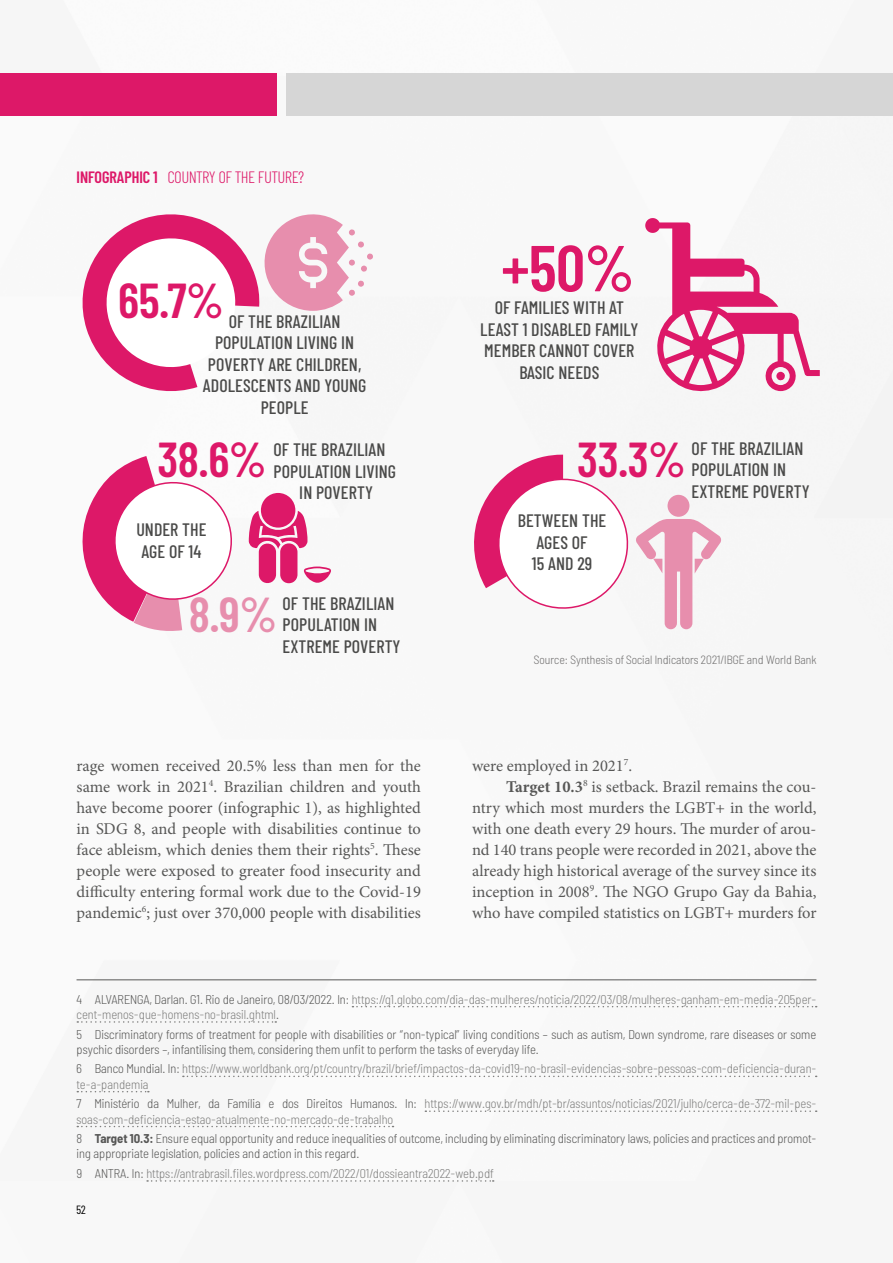
<style>
.page{position:relative;width:893px;height:1263px;background:#fff}
.page>*{position:absolute;margin:0;border:0;box-sizing:border-box;transform-origin:0 0}
.t1{font:600 64.8px "Barlow Condensed";color:#dd1868}
.t2{font:600 48.9px "Barlow Condensed";color:#dd1868}
.t3{font:600 48.9px "Barlow Condensed";color:#e78ead}
.t4{font:500 18px/21.6px "Barlow Condensed";letter-spacing:.005em;color:#4a4a49;text-align:center}
.t5{font:16.5px/21px "Minion Pro";color:#575756;text-align:justify}
.t6{font:300 16.5px "Barlow Condensed";color:#dd1868}
.t7{font:300 semi-condensed 12.75px/15.3px "Barlow";color:#7e7e7d}
.t8{font:300 semi-condensed 12.75px/15.3px "Barlow";color:#575756}
.t9{font:300 semi-condensed 12px "Barlow";color:#706f6f}
.t10{font:12px "Barlow Condensed";color:#000}
.s1{font-weight:600}
.s2{font-weight:700}
.s3{color:#575756}
</style>
<div class="page">
<img style="left:76px;top:73px;width:817px;height:1109px">
<div style="left:0;top:73px;width:277px;height:43px;background:#dd1868"></div>
<div style="left:287px;top:73px;width:606px;height:43px;background:#d6d6d6"></div>
<svg style="left:461px;top:455px;width:261px;height:174px"></svg>
<svg style="left:76px;top:456px;width:162px;height:176px"></svg>
<svg style="left:249px;top:493px;width:82px;height:91px"></svg>
<svg style="left:645px;top:218px;width:175px;height:174px"></svg>
<svg style="left:76px;top:204px;width:297px;height:198px"></svg>
<hr style="left:77px;top:979px;width:739px;height:1px;background:#575756">
<svg style="left:352px;top:1006px;width:465px;height:1px"></svg>
<svg style="left:77px;top:1021px;width:199px;height:2px"></svg>
<svg style="left:183px;top:1075px;width:634px;height:2px"></svg>
<svg style="left:77px;top:1091px;width:72px;height:1px"></svg>
<svg style="left:425px;top:1110px;width:392px;height:2px"></svg>
<svg style="left:77px;top:1126px;width:316px;height:1px"></svg>
<svg style="left:147px;top:1180px;width:347px;height:2px"></svg>
<p class="t6" style="left:77px;top:165px;width:229px"><span class="s1">INFOGRAPHIC 1</span> COUNTRY OF THE FUTURE?</p>
<h2 class="t2" style="left:118px;top:266px;width:107px">65.7%</h2>
<p class="t4" style="left:203px;top:309px;width:165px">OF THE BRAZILIAN<br>POPULATION LIVING IN<br>POVERTY ARE CHILDREN,<br>ADOLESCENTS AND YOUNG<br>PEOPLE</p>
<h2 class="t2" style="left:158px;top:425px;width:111px">38.6%</h2>
<p class="t4" style="left:136px;top:518px;width:71px;text-align:left">UNDER THE<br>AGE OF 14</p>
<p class="t4" style="left:274px;top:437px;width:124px">OF THE BRAZILIAN<br>POPULATION LIVING<br>IN POVERTY</p>
<h2 class="t3" style="left:189px;top:580px;width:90px">8.9%</h2>
<p class="t4" style="left:283px;top:591px;width:120px;text-align:left">OF THE BRAZILIAN<br>POPULATION IN<br>EXTREME POVERTY</p>
<p class="t5" style="left:77px;top:755px;width:346px">rage women received 20.5% less than men for the same work in 2021<sup>4</sup>. Brazilian children and youth have become poorer (infographic 1), as highlighted in SDG 8, and people with disabilities continue to face ableism, which denies them their rights<sup>5</sup>. These people were exposed to greater food insecurity and difficulty entering formal work due to the Covid-19 pandemic<sup>6</sup>; just over 370,000 people with disabilities</p>
<h1 class="t1" style="left:501px;top:222px;width:135px">+50%</h1>
<p class="t4" style="left:480px;top:296px;width:160px">OF FAMILIES WITH AT<br>LEAST 1 DISABLED FAMILY<br>MEMBER CANNOT COVER<br>BASIC NEEDS</p>
<h2 class="t2" style="left:577px;top:425px;width:110px">33.3%</h2>
<p class="t4" style="left:518px;top:508px;width:90px">BETWEEN THE<br>AGES OF<br>15 AND 29</p>
<p class="t4" style="left:692px;top:436px;width:120px;text-align:left">OF THE BRAZILIAN<br>POPULATION IN<br>EXTREME POVERTY</p>
<p class="t9" style="left:534px;top:651px;width:284px">Source: Synthesis of Social Indicators 2021/IBGE and World Bank</p>
<p class="t5" style="left:472px;top:755px;width:162px">were employed in 2021<sup>7</sup>.</p>
<p class="t5" style="left:506px;top:776px;width:312px"><span class="s2">Target 10.3</span><sup>8</sup> is setback. Brazil remains the cou-</p>
<p class="t5" style="left:472px;top:797px;width:346px">ntry which most murders the LGBT+ in the world,</p>
<p class="t5" style="left:472px;top:818px;width:346px">with one death every 29 hours. The murder of arou-</p>
<p class="t5" style="left:472px;top:839px;width:346px">nd 140 trans people were recorded in 2021, above the</p>
<p class="t5" style="left:472px;top:860px;width:346px">already high historical average of the survey since its</p>
<p class="t5" style="left:472px;top:881px;width:346px">inception in 2008<sup>9</sup>. The NGO Grupo Gay da Bahia,</p>
<p class="t5" style="left:472px;top:902px;width:346px">who have compiled statistics on LGBT+ murders for</p>
<p class="t7" style="left:77px;top:990px;width:741px"><span class="s3">4 ALVARENGA, Darlan. G1. Rio de Janeiro, 08/03/2022. In:</span> https://g1.globo.com/dia-das-mulheres/noticia/2022/03/08/mulheres-ganham-em-media-205per&shy;cent-menos-que-homens-no-brasil.ghtml<span class="s3">.</span></p>
<p class="t8" style="left:77px;top:1025px;width:741px">5 Discriminatory forms of treatment for people with disabilities or “non-typical” living conditions – such as autism, Down syndrome, rare diseases or some psychic disorders –, infantilising them, considering them unfit to perform the tasks of everyday life.</p>
<p class="t7" style="left:77px;top:1060px;width:741px"><span class="s3">6 Banco Mundial. In:</span> https://www.worldbank.org/pt/country/brazil/brief/impactos-da-covid19-no-brasil-evidencias-sobre-pessoas-com-deficiencia-duran&shy;te-a-pandemia</p>
<p class="t7" style="left:77px;top:1095px;width:741px"><span class="s3">7 Ministério da Mulher, da Família e dos Direitos Humanos. In:</span> https://www.gov.br/mdh/pt-br/assuntos/noticias/2021/julho/cerca-de-372-mil-pes&shy;soas-com-deficiencia-estao-atualmente-no-mercado-de-trabalho</p>
<p class="t8" style="left:77px;top:1130px;width:741px">8 <span class="s2">Target 10.3:</span> Ensure equal opportunity and reduce inequalities of outcome, including by eliminating discriminatory laws, policies and practices and promot&shy;ing appropriate legislation, policies and action in this regard.</p>
<p class="t7" style="left:77px;top:1165px;width:419px"><span class="s3">9 ANTRA. In:</span> https://antrabrasil.files.wordpress.com/2022/01/dossieantra2022-web.pdf</p>
<p class="t10" style="left:77px;top:1201px;width:11px">52</p>
</div>
